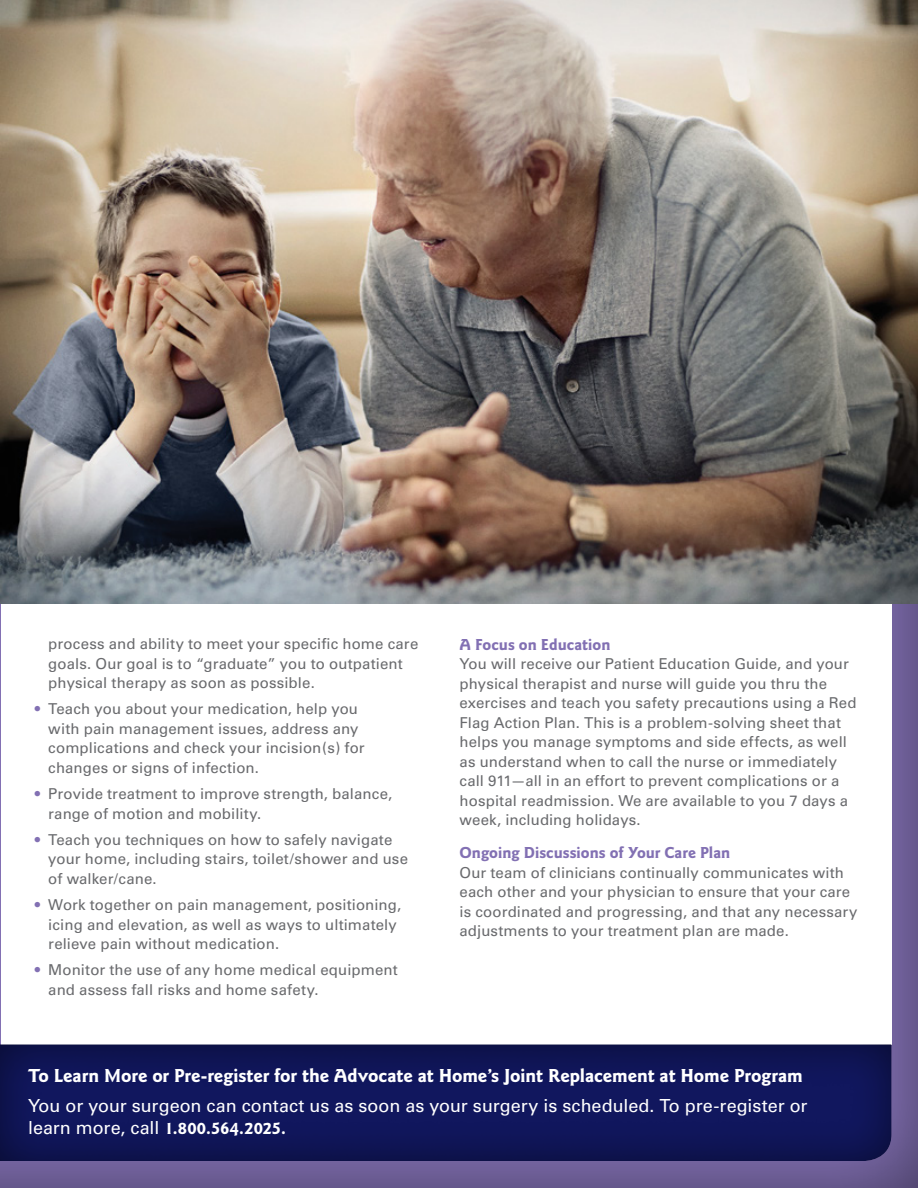
<style>
.page{position:relative;width:918px;height:1188px;background:#6c5d94}
.page>*{position:absolute;margin:0;border:0;box-sizing:border-box;transform-origin:0 0}
.t1{font:700 19.5px "Goudy Sans Std";letter-spacing:-.005em;color:#fff}
.t2{font:18px "Univers";color:#fff}
.t3{font:700 18px "Goudy Sans Std";letter-spacing:-.005em;color:#fff}
.t4{font:700 16.5px "Goudy Sans Std";color:#8270b3}
.t5{font:15px/19.5px "Univers";letter-spacing:.005em;color:#696a6d}
.s1{color:#8270b3}
.s2{font-family:"Univers";font-weight:400}
</style>
<div class="page">
<div style="left:1px;top:604px;width:891px;height:440px;background:#fff"></div>
<div style="left:0;top:1034px;width:904px;height:128px;background:#000;opacity:.5"></div>
<img style="left:1px;top:0;width:917px;height:604px">
<p class="t5" style="left:48px;top:634px;width:372px">process and ability to meet your specific home care goals. Our goal is to “graduate” you to outpatient physical therapy as soon as possible.</p>
<p class="t5" style="left:48px;top:699px;width:318px;text-indent:-14px"><span class="s1">•</span> Teach you about your medication, help you with pain management issues, address any complications and check your incision(s) for changes or signs of infection.</p>
<p class="t5" style="left:48px;top:784px;width:345px;text-indent:-14px"><span class="s1">•</span> Provide treatment to improve strength, balance, range of motion and mobility.</p>
<p class="t5" style="left:48px;top:830px;width:361px;text-indent:-14px"><span class="s1">•</span> Teach you techniques on how to safely navigate your home, including stairs, toilet/shower and use of walker/cane.</p>
<p class="t5" style="left:48px;top:895px;width:354px;text-indent:-14px"><span class="s1">•</span> Work together on pain management, positioning, icing and elevation, as well as ways to ultimately relieve pain without medication.</p>
<p class="t5" style="left:48px;top:960px;width:351px;text-indent:-14px"><span class="s1">•</span> Monitor the use of any home medical equipment and assess fall risks and home safety.</p>
<p class="t4" style="left:460px;top:634px;width:153px">A Focus on Education</p>
<p class="t5" style="left:460px;top:654px;width:399px">You will receive our Patient Education Guide, and your physical therapist and nurse will guide you thru the exercises and teach you safety precautions using a Red Flag Action Plan. This is a problem-solving sheet that helps you manage symptoms and side effects, as well as understand when to call the nurse or immediately call 911—all in an effort to prevent complications or a hospital readmission. We are available to you 7 days a week, including holidays.</p>
<p class="t4" style="left:460px;top:843px;width:272px">Ongoing Discussions of Your Care Plan</p>
<p class="t5" style="left:460px;top:863px;width:399px">Our team of clinicians continually communicates with each other and your physician to ensure that your care is coordinated and progressing, and that any necessary adjustments to your treatment plan are made.</p>
<h1 class="t1" style="left:28px;top:1064px;width:776px">To Learn More or Pre-register for the Advocate at Home’s Joint Replacement at Home Program</h1>
<p class="t2" style="left:28px;top:1094px;width:781px">You or your surgeon can contact us as soon as your surgery is scheduled. To pre-register or</p>
<p class="t3" style="left:28px;top:1117px;width:260px"><span class="s2">learn more, call</span> 1.800.564.2025.</p>
</div>
